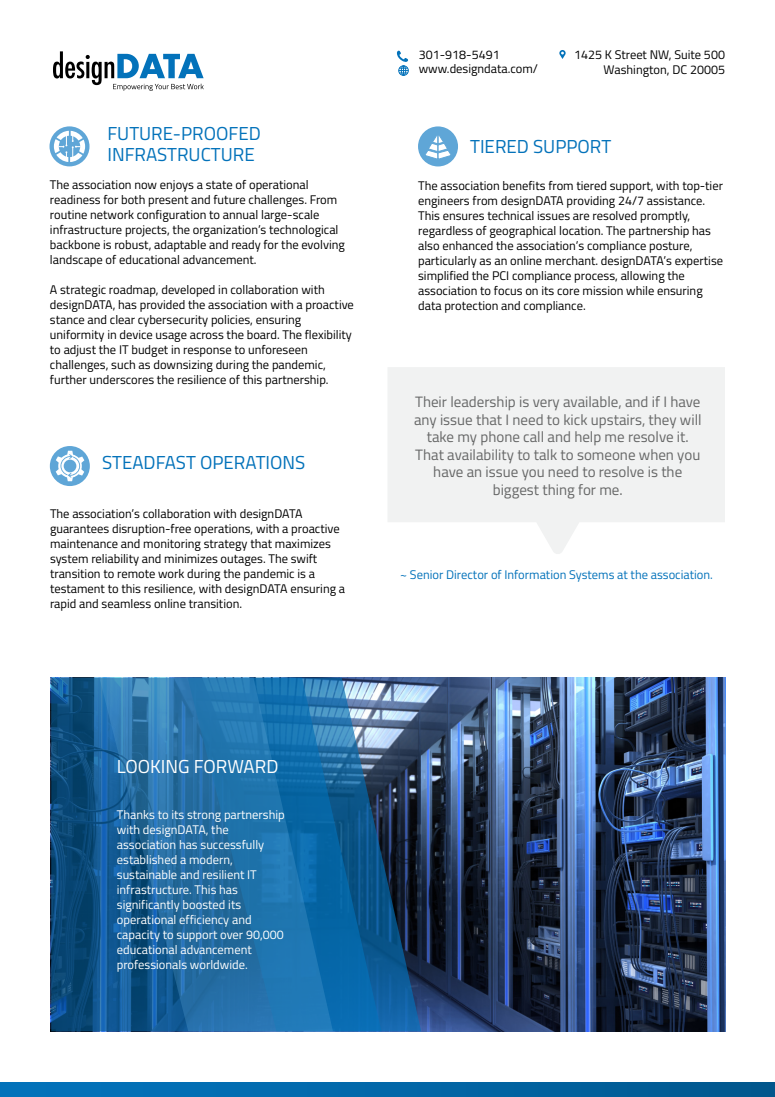
<style>
.page{position:relative;width:775px;height:1097px;background:#fff}
.page>*{position:absolute;margin:0;border:0;box-sizing:border-box;transform-origin:0 0}
.t1{font:18.75px/21.2px "Titillium Web";color:#0372ba}
.t2{font:18.75px "Titillium Web";color:#fff}
.t3{font:15px/17.5px "Titillium Web";color:#666767;text-align:center}
.t4{font:12.5px/15px "Titillium Web";color:#000}
.t5{font:12.5px/15px "Titillium Web";color:#fff}
.t6{font:12.5px "Titillium Web";color:#0372ba}
</style>
<div class="page">
<svg style="left:53px;top:51px;width:151px;height:40px"></svg>
<div style="left:399px;top:66px;width:10px;height:10px;border:1px solid #0372ba;border-radius:50%"></div>
<div style="left:401px;top:66px;width:5px;height:10px;border:1px solid #0372ba;border-radius:50%"></div>
<svg style="left:397px;top:50px;width:11px;height:25px"></svg>
<svg style="left:559px;top:50px;width:7px;height:9px"></svg>
<svg style="left:0;top:1082px;width:775px;height:14px;background:#0266a6"></svg>
<img style="left:421px;top:677px;width:305px;height:354px">
<svg style="left:381px;top:677px;width:40px;height:354px;background:#2b4a6b"></svg>
<svg style="left:51px;top:677px;width:330px;height:354px;background:#165989"></svg>
<svg style="left:99px;top:677px;width:234px;height:354px;background:#1f6da7"></svg>
<svg style="left:388px;top:367px;width:337px;height:187px;fill:#f1f2f2"></svg>
<div style="left:50px;top:446px;width:40px;height:40px;background:#5fa6d7;border-radius:50%"></div>
<svg style="left:56px;top:450px;width:28px;height:31px"></svg>
<div style="left:418px;top:126px;width:40px;height:40px;background:#5fa6d7;border-radius:50%"></div>
<svg style="left:425px;top:135px;width:26px;height:24px"></svg>
<svg style="left:50px;top:126px;width:40px;height:40px"></svg>
<svg style="left:54px;top:131px;width:31px;height:31px"></svg>
<h1 class="t1" style="left:107px;top:121px;width:155px">FUTURE-PROOFED<br>INFRASTRUCTURE</h1>
<p class="t4" style="left:50px;top:176px;width:296px">The association now enjoys a state of operational readiness for both present and future challenges. From routine network configuration to annual large-scale infrastructure projects, the organization’s technological backbone is robust, adaptable and ready for the evolving landscape of educational advancement.</p>
<p class="t4" style="left:50px;top:281px;width:306px">A strategic roadmap, developed in collaboration with designDATA, has provided the association with a proactive stance and clear cybersecurity policies, ensuring uniformity in device usage across the board. The flexibility to adjust the IT budget in response to unforeseen challenges, such as downsizing during the pandemic, further underscores the resilience of this partnership.</p>
<h1 class="t1" style="left:102px;top:450px;width:205px">STEADFAST OPERATIONS</h1>
<p class="t4" style="left:50px;top:505px;width:297px">The association’s collaboration with designDATA guarantees disruption-free operations, with a proactive maintenance and monitoring strategy that maximizes system reliability and minimizes outages. The swift transition to remote work during the pandemic is a testament to this resilience, with designDATA ensuring a rapid and seamless online transition.</p>
<p class="t4" style="left:419px;top:47px;width:121px;line-height:14.4px">301-918-5491 www.designdata.com/</p>
<p class="t4" style="left:574px;top:46px;width:152px;text-align:right">1425 K Street NW, Suite 500<br>Washington, DC 20005</p>
<h1 class="t1" style="left:470px;top:135px;width:143px">TIERED SUPPORT</h1>
<p class="t4" style="left:418px;top:177px;width:307px">The association benefits from tiered support, with top-tier engineers from designDATA providing 24/7 assistance.<br>This ensures technical issues are resolved promptly, regardless of geographical location. The partnership has also enhanced the association’s compliance posture, particularly as an online merchant. designDATA’s expertise simplified the PCI compliance process, allowing the association to focus on its core mission while ensuring data protection and compliance.</p>
<p class="t3" style="left:414px;top:392px;width:289px">Their leadership is very available, and if I have any issue that I need to kick upstairs, they will take my phone call and help me resolve it.<br>That availability to talk to someone when you have an issue you need to resolve is the biggest thing for me.</p>
<p class="t6" style="left:400px;top:565px;width:314px">~ Senior Director of Information Systems at the association.</p>
<h1 class="t2" style="left:117px;top:752px;width:163px">LOOKING FORWARD</h1>
<p class="t5" style="left:117px;top:806px;width:169px">Thanks to its strong partnership with designDATA, the association has successfully established a modern, sustainable and resilient IT infrastructure. This has significantly boosted its operational efficiency and capacity to support over 90,000 educational advancement professionals worldwide.</p>
</div>
